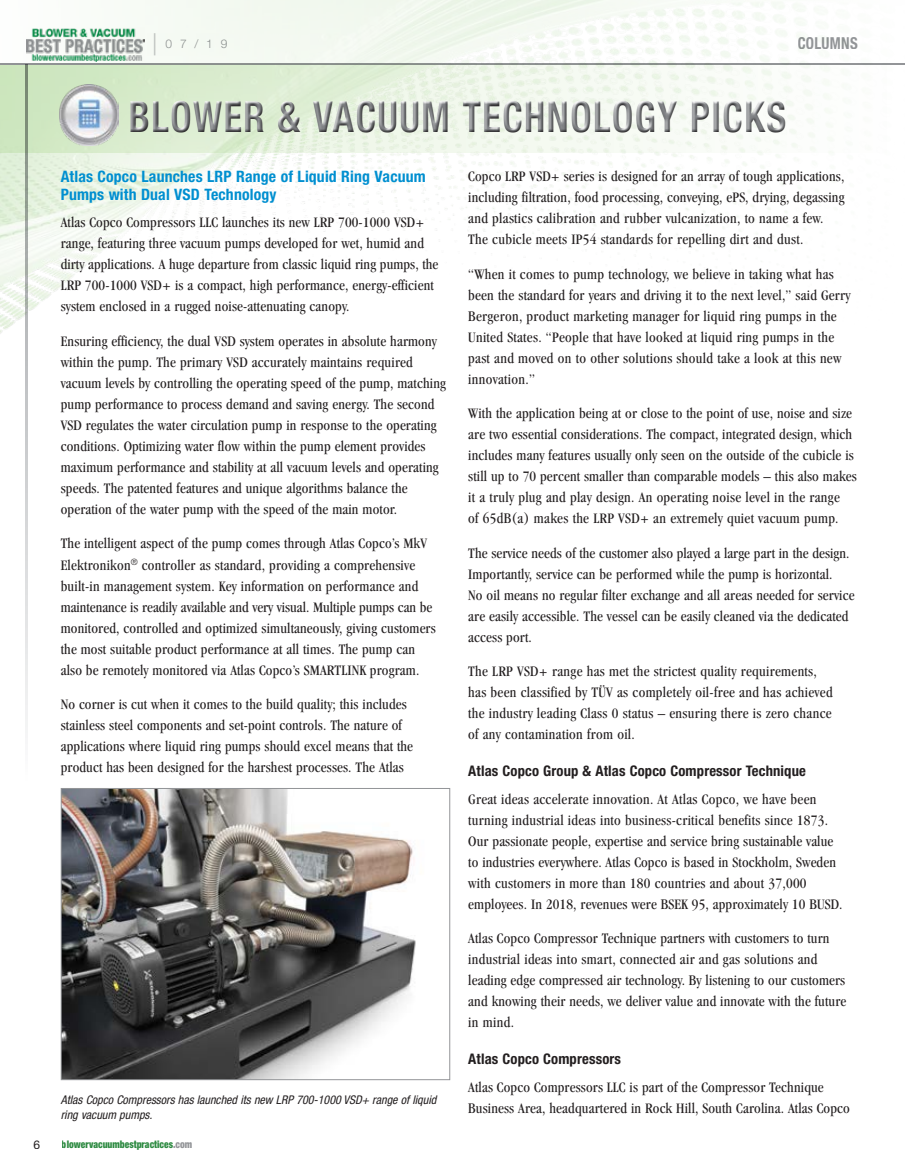
<style>
.page{position:relative;width:905px;height:1175px;background:#fff}
.page>*{position:absolute;margin:0;border:0;box-sizing:border-box;transform-origin:0 0}
.t1{font:700 condensed 43.05px "Helvetica Neue";letter-spacing:.03em;color:#808285;scale:.9 1}
.t2{font:300 condensed 30px "Helvetica Neue";color:#c7c8ca;scale:.9 1}
.t3{font:700 condensed 16.5px "Helvetica Neue";letter-spacing:.02em;color:#939598;scale:.9 1}
.t4{font:700 condensed 15.75px/18px "Helvetica Neue";letter-spacing:.01em;color:#008fd0}
.t5{font:condensed 15px/21px "Garamond";letter-spacing:.01em;color:#231f20}
.t6{font:700 condensed 14.7px "Helvetica Neue";letter-spacing:.01em;color:#231f20}
.t7{font:italic condensed 12px/15px "Helvetica Neue";color:#231f20}
.t8{font:300 12px "Helvetica Neue LT Std";color:#939598}
.t9{font:12px "Helvetica Neue";color:#231f20}
.t10{font:900 condensed 10.5px "Helvetica Neue";color:#2f8b43;scale:.9 1}
.s1{color:#939598}
</style>
<div class="page">
<img style="left:0;top:0;width:904px;height:431px">
<div style="left:0;top:64px;width:904px;height:89px;background:linear-gradient(to right,#cfe7c1,#fff)"></div>
<div style="left:0;top:0;width:636px;height:65px;background:linear-gradient(to bottom,#f3f9f0,#f7faf5)"></div>
<img style="left:60px;top:85px;width:59px;height:61px">
<div style="left:127px;top:97px;width:660px;height:37px;background:linear-gradient(to right,#d8ebcb,#fdfdfc)"></div>
<div style="left:128px;top:100px;width:661px;height:36px;background:#231f20;opacity:.75"></div>
<img style="left:63px;top:790px;width:353px;height:288px">
<div style="left:61px;top:788px;width:389px;height:292px;border:1px solid #939598"></div>
<svg style="left:25px;top:65px;width:2px;height:668px"></svg>
<img style="left:26px;top:27px;width:118px;height:35px">
<hr style="left:0;top:64px;width:904px;height:1px;background:#939598">
<h2 class="t2" style="left:152px;top:28px;width:8px">|</h2>
<p class="t8" style="left:165px;top:36px;width:63px">07/19</p>
<p class="t3" style="left:797px;top:33px;width:68px">COLUMNS</p>
<h1 class="t1" style="left:128px;top:90px;width:732px">BLOWER &amp; VACUUM TECHNOLOGY PICKS</h1>
<p class="t4" style="left:61px;top:167px;width:366px">Atlas Copco Launches LRP Range of Liquid Ring Vacuum<br>Pumps with Dual VSD Technology</p>
<p class="t5" style="left:61px;top:212px;width:379px">Atlas Copco Compressors LLC launches its new LRP 700-1000 VSD+ range, featuring three vacuum pumps developed for wet, humid and dirty applications. A huge departure from classic liquid ring pumps, the LRP 700-1000 VSD+ is a compact, high performance, energy-efficient system enclosed in a rugged noise-attenuating canopy.</p>
<p class="t5" style="left:61px;top:330px;width:387px">Ensuring efficiency, the dual VSD system operates in absolute harmony within the pump. The primary VSD accurately maintains required vacuum levels by controlling the operating speed of the pump, matching pump performance to process demand and saving energy. The second VSD regulates the water circulation pump in response to the operating conditions. Optimizing water flow within the pump element provides maximum performance and stability at all vacuum levels and operating speeds. The patented features and unique algorithms balance the operation of the water pump with the speed of the main motor.</p>
<p class="t5" style="left:61px;top:533px;width:376px">The intelligent aspect of the pump comes through Atlas Copco’s MkV Elektronikon<sup>®</sup> controller as standard, providing a comprehensive built-in management system. Key information on performance and maintenance is readily available and very visual. Multiple pumps can be monitored, controlled and optimized simultaneously, giving customers the most suitable product performance at all times. The pump can also be remotely monitored via Atlas Copco’s SMARTLINK program.</p>
<p class="t5" style="left:61px;top:693px;width:354px">No corner is cut when it comes to the build quality; this includes stainless steel components and set-point controls. The nature of applications where liquid ring pumps should excel means that the product has been designed for the harshest processes. The Atlas</p>
<p class="t5" style="left:468px;top:166px;width:378px">Copco LRP VSD+ series is designed for an array of tough applications, including filtration, food processing, conveying, ePS, drying, degassing and plastics calibration and rubber vulcanization, to name a few.<br>The cubicle meets IP54 standards for repelling dirt and dust.</p>
<p class="t5" style="left:468px;top:263px;width:383px">“When it comes to pump technology, we believe in taking what has been the standard for years and driving it to the next level,” said Gerry Bergeron, product marketing manager for liquid ring pumps in the United States. “People that have looked at liquid ring pumps in the past and moved on to other solutions should take a look at this new innovation.”</p>
<p class="t5" style="left:468px;top:403px;width:390px">With the application being at or close to the point of use, noise and size are two essential considerations. The compact, integrated design, which includes many features usually only seen on the outside of the cubicle is still up to 70 percent smaller than comparable models – this also makes it a truly plug and play design. An operating noise level in the range<br>of 65dB(a) makes the LRP VSD+ an extremely quiet vacuum pump.</p>
<p class="t5" style="left:468px;top:542px;width:388px">The service needs of the customer also played a large part in the design.<br>Importantly, service can be performed while the pump is horizontal.<br>No oil means no regular filter exchange and all areas needed for service are easily accessible. The vessel can be easily cleaned via the dedicated access port.</p>
<p class="t5" style="left:468px;top:661px;width:366px">The LRP VSD+ range has met the strictest quality requirements, has been classified by TÜV as completely oil-free and has achieved the industry leading Class 0 status – ensuring there is zero chance of any contamination from oil.</p>
<p class="t6" style="left:468px;top:762px;width:339px">Atlas Copco Group &amp; Atlas Copco Compressor Technique</p>
<p class="t5" style="left:468px;top:788px;width:376px">Great ideas accelerate innovation. At Atlas Copco, we have been turning industrial ideas into business-critical benefits since 1873.<br>Our passionate people, expertise and service bring sustainable value to industries everywhere. Atlas Copco is based in Stockholm, Sweden with customers in more than 180 countries and about 37,000 employees. In 2018, revenues were BSEK 95, approximately 10 BUSD.</p>
<p class="t5" style="left:468px;top:928px;width:379px">Atlas Copco Compressor Technique partners with customers to turn industrial ideas into smart, connected air and gas solutions and leading edge compressed air technology. By listening to our customers and knowing their needs, we deliver value and innovate with the future in mind.</p>
<p class="t6" style="left:468px;top:1050px;width:154px">Atlas Copco Compressors</p>
<p class="t5" style="left:468px;top:1076px;width:383px">Atlas Copco Compressors LLC is part of the Compressor Technique<br>Business Area, headquartered in Rock Hill, South Carolina. Atlas Copco</p>
<p class="t7" style="left:61px;top:1091px;width:377px">Atlas Copco Compressors has launched its new LRP 700-1000 VSD+ range of liquid ring vacuum pumps.</p>
<p class="t9" style="left:33px;top:1137px;width:8px">6</p>
<p class="t10" style="left:62px;top:1137px;width:146px">blowervacuumbestpractices<span class="s1">.com</span></p>
</div>
